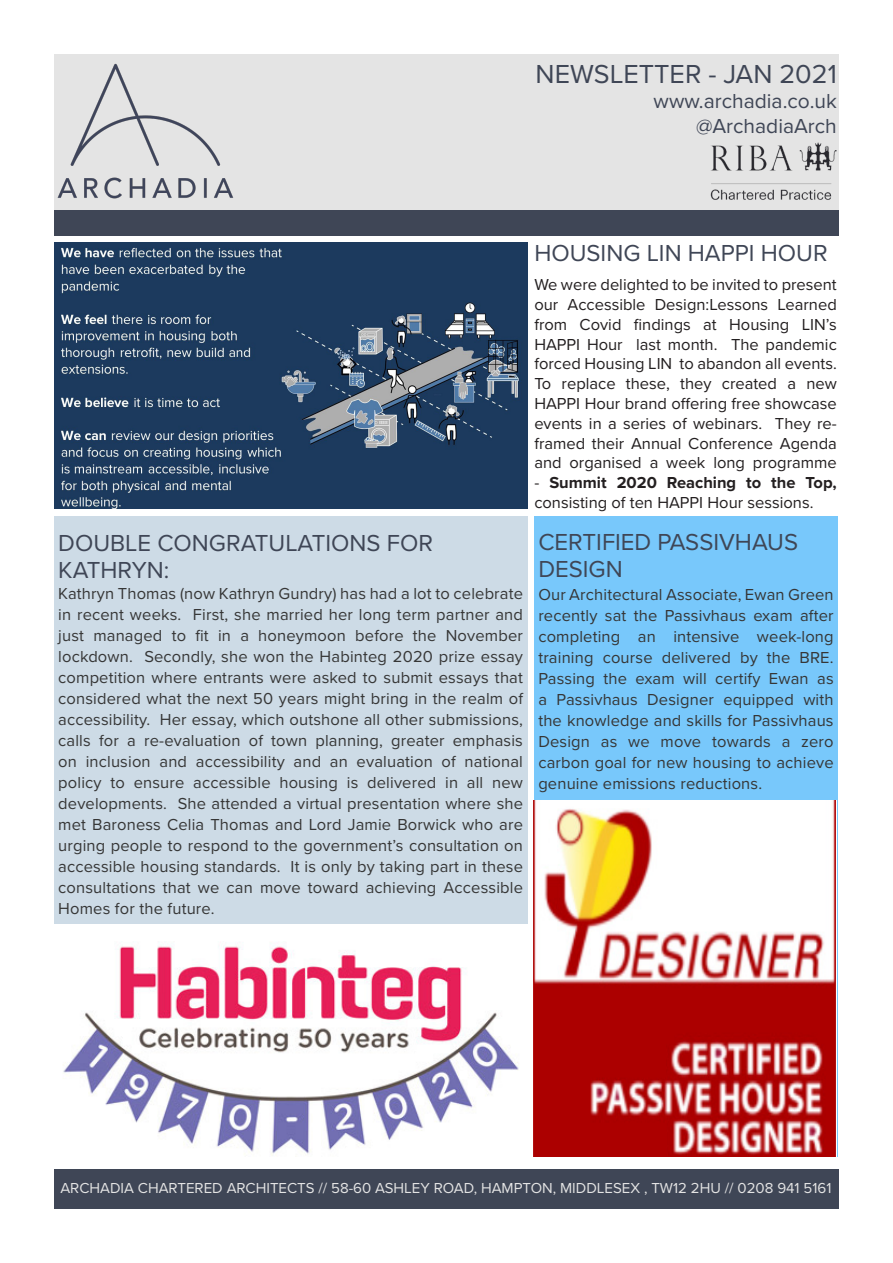
<style>
.page{position:relative;width:893px;height:1263px;background:#fff}
.page>*{position:absolute;margin:0;border:0;box-sizing:border-box;transform-origin:0 0}
.t1{font:27px "Proxima Nova";color:#3f4656}
.t2{font:24px/27px "Proxima Nova";color:#3f4656}
.t3{font:21px "Proxima Nova";color:#3f4656}
.t4{font:16.5px/21px "Proxima Nova";letter-spacing:.01em;color:#363636;text-align:justify}
.t5{font:16.5px/19.8px "Proxima Nova";color:#231f20;text-align:justify}
.t6{font:15px "Proxima Nova";color:#e4e4e4}
.s1{font-weight:700}
</style>
<div class="page">
<div style="left:54px;top:1169px;width:785px;height:40px;background:#3f4656"></div>
<div style="left:54px;top:210px;width:785px;height:25px;background:#3f4656"></div>
<div style="left:54px;top:54px;width:785px;height:156px;background:#e4e4e4"></div>
<img style="left:57px;top:63px;width:177px;height:136px">
<img style="left:710px;top:142px;width:127px;height:58px">
<div style="left:54px;top:517px;width:473px;height:410px;background:#cddbe6"></div>
<img style="left:54px;top:242px;width:473px;height:266px">
<div style="left:534px;top:517px;width:304px;height:640px;background:#78c8fb"></div>
<img style="left:54px;top:924px;width:473px;height:232px">
<img style="left:533px;top:800px;width:304px;height:357px">
<p class="t1" style="left:536px;top:54px;width:303px">NEWSLETTER - JAN 2021</p>
<p class="t3" style="left:654px;top:85px;width:185px">www.archadia.co.uk</p>
<p class="t3" style="left:696px;top:111px;width:142px">@ArchadiaArch</p>
<p class="t2" style="left:58px;top:528px;width:376px">DOUBLE CONGRATULATIONS FOR<br>KATHRYN:</p>
<p class="t4" style="left:58px;top:582px;width:466px">Kathryn Thomas (now Kathryn Gundry) has had a lot to celebrate in recent weeks. First, she married her long term partner and just managed to fit in a honeymoon before the November lockdown. Secondly, she won the Habinteg 2020 prize essay competition where entrants were asked to submit essays that considered what the next 50 years might bring in the realm of accessibility. Her essay, which outshone all other submissions, calls for a re-evaluation of town planning, greater emphasis on inclusion and accessibility and an evaluation of national policy to ensure accessible housing is delivered in all new developments. She attended a virtual presentation where she met Baroness Celia Thomas and Lord Jamie Borwick who are urging people to respond to the government’s consultation on accessible housing standards. It is only by taking part in these consultations that we can move toward achieving Accessible Homes for the future.</p>
<p class="t2" style="left:534px;top:239px;width:295px">HOUSING LIN HAPPI HOUR</p>
<p class="t5" style="left:534px;top:274px;width:304px">We were delighted to be invited to present our Accessible Design:Lessons Learned from Covid findings at Housing LIN’s HAPPI Hour last month. The pandemic forced Housing LIN to abandon all events.<br>To replace these, they created a new HAPPI Hour brand offering free showcase events in a series of webinars. They re&shy;framed their Annual Conference Agenda and organised a week long programme</p>
<p class="t5" style="left:534px;top:472px;width:304px">- <span class="s1">Summit 2020 Reaching to the Top, </span>consisting of ten HAPPI Hour sessions.</p>
<p class="t2" style="left:538px;top:528px;width:261px">CERTIFIED PASSIVHAUS<br>DESIGN</p>
<p class="t4" style="left:538px;top:583px;width:297px">Our Architectural Associate, Ewan Green</p>
<p class="t4" style="left:538px;top:604px;width:297px">recently sat the Passivhaus exam after completing an intensive week-long training course delivered by the BRE.<br>Passing the exam will certify Ewan as a Passivhaus Designer equipped with the knowledge and skills for Passivhaus Design as we move towards a zero carbon goal for new housing to achieve genuine emissions reductions.</p>
<p class="t6" style="left:60px;top:1177px;width:772px">ARCHADIA CHARTERED ARCHITECTS // 58-60 ASHLEY ROAD, HAMPTON, MIDDLESEX , TW12 2HU // 0208 941 5161</p>
</div>
